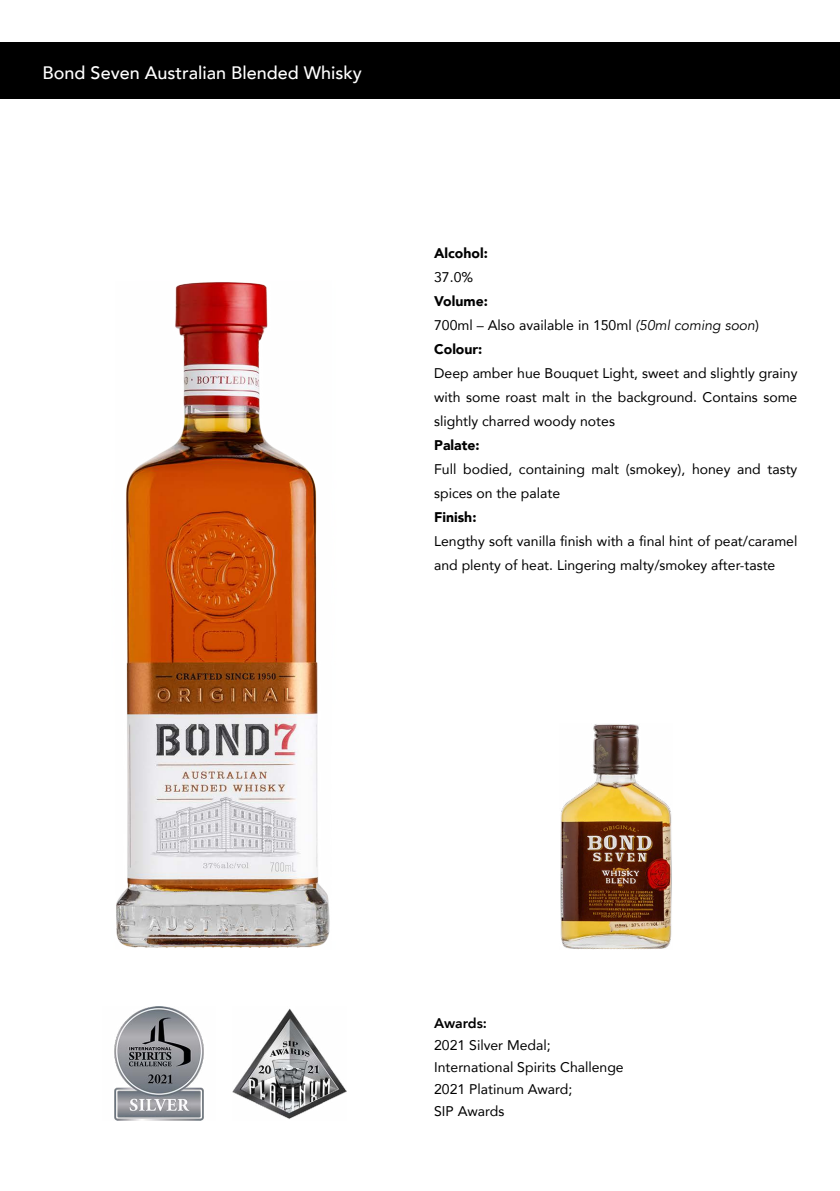
<style>
.page{position:relative;width:840px;height:1191px;background:#fff}
.page>*{position:absolute;margin:0;border:0;box-sizing:border-box;transform-origin:0 0}
.t1{font:500 18px "Avenir";color:#fff}
.t2{font:14px/24px "Avenir";color:#000}
.t3{font:900 14px "Avenir";color:#000}
.t4{font:800 14px "Avenir";color:#000}
.s1{font-weight:900}
.s2{font-style:italic}
</style>
<div class="page">
<div style="left:0;top:43px;width:839px;height:56px;background:#000"></div>
<img style="left:560px;top:724px;width:112px;height:226px">
<img style="left:116px;top:282px;width:214px;height:666px">
<img style="left:114px;top:1006px;width:90px;height:114px">
<img style="left:232px;top:1008px;width:114px;height:111px">
<p class="t1" style="left:43px;top:58px;width:321px">Bond Seven Australian Blended Whisky</p>
<p class="t3" style="left:434px;top:241px;width:55px">Alcohol:</p>
<p class="t2" style="left:434px;top:265px;width:40px">37.0%</p>
<p class="t2" style="left:434px;top:289px;width:326px"><span class="s1">Volume:<br></span>700ml – Also available in 150ml <span class="s2">(50ml coming soon</span>)<br><span class="s1">Colour:</span></p>
<p class="t2" style="left:434px;top:361px;width:364px;text-align:justify">Deep amber hue Bouquet Light, sweet and slightly grainy with some roast malt in the background. Contains some slightly charred woody notes</p>
<p class="t3" style="left:434px;top:433px;width:47px">Palate:</p>
<p class="t2" style="left:434px;top:457px;width:364px">Full bodied, containing malt (smokey), honey and tasty spices on the palate</p>
<p class="t3" style="left:434px;top:505px;width:44px">Finish:</p>
<p class="t2" style="left:434px;top:529px;width:364px">Lengthy soft vanilla finish with a final hint of peat/caramel and plenty of heat. Lingering malty/smokey after-taste</p>
<p class="t4" style="left:434px;top:1012px;width:54px">Awards:</p>
<p class="t2" style="left:434px;top:1033px;width:191px;line-height:22px">2021 Silver Medal;<br>International Spirits Challenge<br>2021 Platinum Award;<br>SIP Awards</p>
</div>
